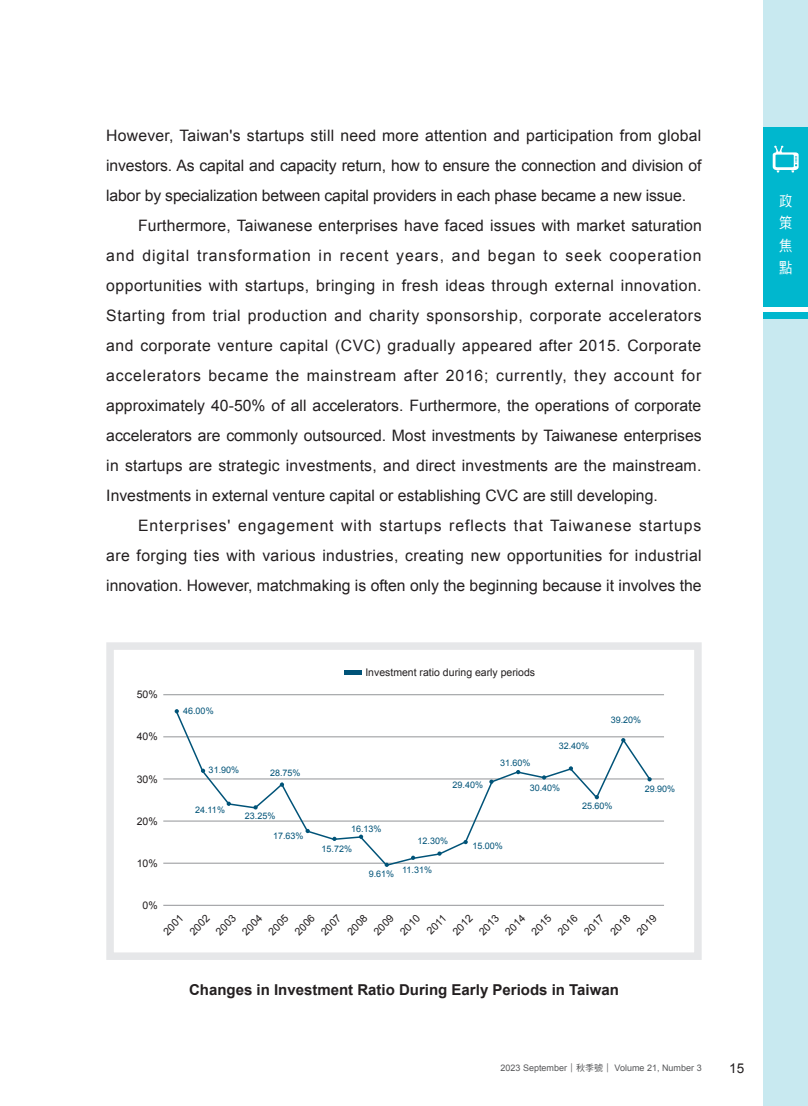
<style>
.page{position:relative;width:808px;height:1106px;background:#fff}
.page>*{position:absolute;margin:0;border:0;box-sizing:border-box;transform-origin:0 0}
.t1{font:15.75px "Arial";letter-spacing:.015em;color:#231f20}
.t2{font:15.75px "Arial";letter-spacing:-.01em;color:#231f20}
.t3{font:15.75px "Arial";letter-spacing:.04em;color:#231f20}
.t4{font:15.75px "Arial";letter-spacing:.05em;color:#231f20}
.t5{font:15.75px "Arial";letter-spacing:.065em;color:#231f20}
.t6{font:15.75px "Arial";letter-spacing:.055em;color:#231f20}
.t7{font:700 15px "Arial";color:#231f20}
.t8{font:14.85px/22.4px "DF Hei Std W5";color:#fff;text-align:justify;scale:.89 1}
.t9{font:13.5px "Arial";color:#231f20}
.t10{font:10.5px "Arial";color:#231f20}
.t11{font:9px "Arial";color:#005378}
.t12{font:9px "Arial";color:#57585a}
.s1{font-family:"DF Hei Std W5"}
</style>
<div class="page">
<div style="left:763px;top:0;width:45px;height:1106px;background:#c8e9f0"></div>
<div style="left:763px;top:128px;width:45px;height:191px;background:#00b7ce"></div>
<svg style="left:773px;top:146px;width:25px;height:26px"></svg>
<hr style="left:763px;top:307px;width:45px;height:4px;background:#fff">
<div style="left:106px;top:642px;width:596px;height:318px;border:8px solid #e6e7e9"></div>
<hr style="left:163px;top:694px;width:501px;height:1px;background:#939598">
<hr style="left:163px;top:736px;width:501px;height:1px;background:#939598">
<hr style="left:163px;top:778px;width:501px;height:1px;background:#939598">
<hr style="left:163px;top:820px;width:501px;height:1px;background:#939598">
<hr style="left:163px;top:863px;width:501px;height:1px;background:#939598">
<hr style="left:163px;top:905px;width:501px;height:1px;background:#939598">
<hr style="left:345px;top:670px;width:17px;height:4px;background:#005378">
<svg style="left:174px;top:710px;width:478px;height:156px"></svg>
<svg style="left:175px;top:709px;width:4px;height:4px"></svg>
<svg style="left:201px;top:768px;width:4px;height:5px"></svg>
<svg style="left:227px;top:801px;width:4px;height:5px"></svg>
<svg style="left:253px;top:805px;width:5px;height:4px"></svg>
<svg style="left:280px;top:782px;width:4px;height:4px"></svg>
<svg style="left:306px;top:829px;width:4px;height:4px"></svg>
<svg style="left:332px;top:836px;width:5px;height:5px"></svg>
<svg style="left:359px;top:834px;width:4px;height:5px"></svg>
<svg style="left:385px;top:862px;width:4px;height:5px"></svg>
<svg style="left:411px;top:855px;width:4px;height:5px"></svg>
<svg style="left:437px;top:851px;width:5px;height:4px"></svg>
<svg style="left:463px;top:840px;width:5px;height:4px"></svg>
<svg style="left:489px;top:779px;width:5px;height:5px"></svg>
<svg style="left:516px;top:770px;width:4px;height:4px"></svg>
<svg style="left:542px;top:775px;width:4px;height:4px"></svg>
<svg style="left:569px;top:766px;width:4px;height:4px"></svg>
<svg style="left:595px;top:795px;width:4px;height:4px"></svg>
<svg style="left:647px;top:777px;width:5px;height:4px"></svg>
<svg style="left:621px;top:738px;width:4px;height:4px"></svg>
<p class="t1" style="left:106px;top:125px;width:596px">However, Taiwan's startups still need more attention and participation from global</p>
<p class="t2" style="left:106px;top:155px;width:597px">investors. As capital and capacity return, how to ensure the connection and division of</p>
<p class="t2" style="left:106px;top:185px;width:581px">labor by specialization between capital providers in each phase became a new issue.</p>
<p class="t1" style="left:138px;top:215px;width:565px">Furthermore, Taiwanese enterprises have faced issues with market saturation</p>
<p class="t5" style="left:106px;top:245px;width:597px">and digital transformation in recent years, and began to seek cooperation</p>
<p class="t1" style="left:106px;top:275px;width:597px">opportunities with startups, bringing in fresh ideas through external innovation.</p>
<p class="t3" style="left:106px;top:305px;width:597px">Starting from trial production and charity sponsorship, corporate accelerators</p>
<p class="t1" style="left:106px;top:335px;width:596px">and corporate venture capital (CVC) gradually appeared after 2015. Corporate</p>
<p class="t4" style="left:106px;top:365px;width:596px">accelerators became the mainstream after 2016; currently, they account for</p>
<p class="t1" style="left:106px;top:395px;width:597px">approximately 40-50% of all accelerators. Furthermore, the operations of corporate</p>
<p class="t1" style="left:106px;top:425px;width:597px">accelerators are commonly outsourced. Most investments by Taiwanese enterprises</p>
<p class="t1" style="left:106px;top:455px;width:596px">in startups are strategic investments, and direct investments are the mainstream.</p>
<p class="t1" style="left:106px;top:485px;width:553px">Investments in external venture capital or establishing CVC are still developing.</p>
<p class="t6" style="left:138px;top:515px;width:565px">Enterprises' engagement with startups reflects that Taiwanese startups</p>
<p class="t1" style="left:106px;top:545px;width:597px">are forging ties with various industries, creating new opportunities for industrial</p>
<p class="t1" style="left:106px;top:575px;width:597px">innovation. However, matchmaking is often only the beginning because it involves the</p>
<p class="t10" style="left:137px;top:687px;width:23px">50%</p>
<p class="t10" style="left:137px;top:729px;width:23px">40%</p>
<p class="t10" style="left:137px;top:772px;width:23px">30%</p>
<p class="t10" style="left:137px;top:814px;width:23px">20%</p>
<p class="t10" style="left:137px;top:856px;width:23px">10%</p>
<p class="t10" style="left:143px;top:898px;width:17px">0%</p>
<p class="t11" style="left:183px;top:705px;width:32px">46.00%</p>
<p class="t11" style="left:209px;top:763px;width:32px">31.90%</p>
<p class="t11" style="left:195px;top:804px;width:31px">24.11%</p>
<p class="t11" style="left:270px;top:767px;width:32px">28.75%</p>
<p class="t11" style="left:245px;top:810px;width:32px">23.25%</p>
<p class="t11" style="left:273px;top:829px;width:32px">17.63%</p>
<p class="t10" style="left:365px;top:665px;width:171px">Investment ratio during early periods</p>
<p class="t11" style="left:500px;top:757px;width:32px">31.60%</p>
<p class="t11" style="left:559px;top:740px;width:32px">32.40%</p>
<p class="t11" style="left:452px;top:779px;width:32px">29.40%</p>
<p class="t11" style="left:530px;top:781px;width:32px">30.40%</p>
<p class="t11" style="left:611px;top:714px;width:32px">39.20%</p>
<p class="t11" style="left:645px;top:782px;width:32px">29.90%</p>
<p class="t11" style="left:351px;top:822px;width:32px">16.13%</p>
<p class="t11" style="left:369px;top:867px;width:27px">9.61%</p>
<p class="t11" style="left:321px;top:843px;width:32px">15.72%</p>
<p class="t11" style="left:418px;top:835px;width:32px">12.30%</p>
<p class="t11" style="left:402px;top:863px;width:31px">11.31%</p>
<p class="t11" style="left:472px;top:840px;width:32px">15.00%</p>
<p class="t11" style="left:582px;top:799px;width:32px">25.60%</p>
<p class="t10" style="left:160px;top:928px;width:25px;rotate:-45deg">2001</p>
<p class="t10" style="left:187px;top:928px;width:25px;rotate:-45deg">2002</p>
<p class="t10" style="left:213px;top:928px;width:25px;rotate:-45deg">2003</p>
<p class="t10" style="left:239px;top:928px;width:25px;rotate:-45deg">2004</p>
<p class="t10" style="left:265px;top:928px;width:25px;rotate:-45deg">2005</p>
<p class="t10" style="left:292px;top:928px;width:25px;rotate:-45deg">2006</p>
<p class="t10" style="left:318px;top:928px;width:25px;rotate:-45deg">2007</p>
<p class="t10" style="left:344px;top:928px;width:25px;rotate:-45deg">2008</p>
<p class="t10" style="left:371px;top:928px;width:25px;rotate:-45deg">2009</p>
<p class="t10" style="left:397px;top:928px;width:25px;rotate:-45deg">2010</p>
<p class="t10" style="left:424px;top:927px;width:24px;rotate:-45deg">2011</p>
<p class="t10" style="left:449px;top:928px;width:25px;rotate:-45deg">2012</p>
<p class="t10" style="left:476px;top:928px;width:25px;rotate:-45deg">2013</p>
<p class="t10" style="left:502px;top:928px;width:25px;rotate:-45deg">2014</p>
<p class="t10" style="left:528px;top:928px;width:25px;rotate:-45deg">2015</p>
<p class="t10" style="left:555px;top:928px;width:25px;rotate:-45deg">2016</p>
<p class="t10" style="left:581px;top:928px;width:25px;rotate:-45deg">2017</p>
<p class="t10" style="left:607px;top:928px;width:25px;rotate:-45deg">2018</p>
<p class="t10" style="left:634px;top:928px;width:25px;rotate:-45deg">2019</p>
<p class="t7" style="left:189px;top:979px;width:431px">Changes in Investment Ratio During Early Periods in Taiwan</p>
<p class="t12" style="left:500px;top:1062px;width:203px">2023 September<span class="s1">｜秋季號｜</span> Volume 21, Number 3</p>
<p class="t9" style="left:729px;top:1059px;width:17px">15</p>
<p class="t8" style="left:779px;top:189px;width:16px">政策焦點</p>
</div>
